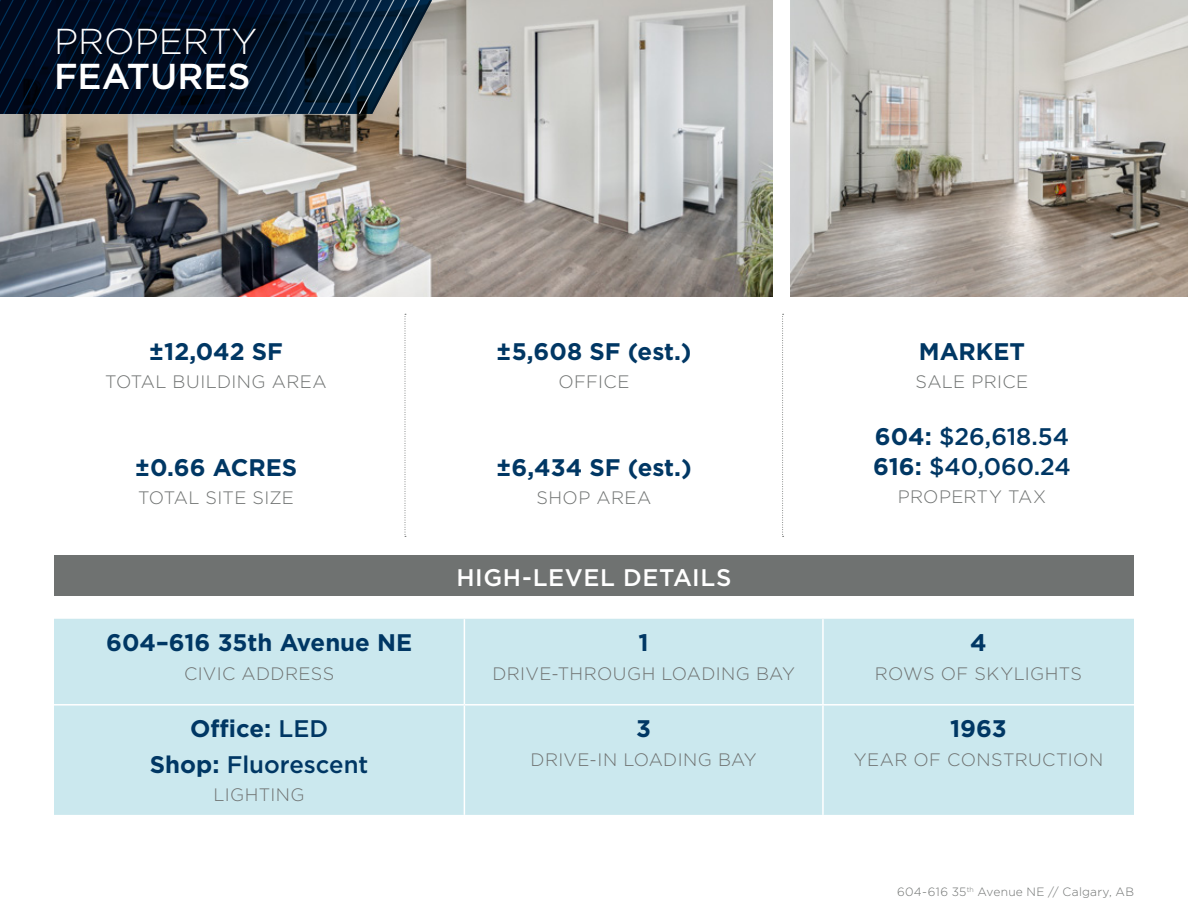
<style>
.page{position:relative;width:1188px;height:918px;background:#fff}
.page>*{position:absolute;margin:0;border:0;box-sizing:border-box;transform-origin:0 0}
.t1{font:300 36px "Gotham";color:#fff}
.t2{font:500 36px "Gotham";color:#fff}
.t3{font:700 24px "Gotham";color:#003764}
.t4{font:500 24px/35.5px "Gotham";color:#003764;text-align:center}
.t5{font:500 24px "Gotham";letter-spacing:.025em;color:#fff}
.t6{font:300 18px "Gotham";letter-spacing:.02em;color:#6f7271}
.t7{font:300 12px "Gotham";letter-spacing:.02em;color:#6f7271}
.s1{font-weight:700}
</style>
<div class="page">
<img style="left:0;top:0;width:773px;height:297px">
<img style="left:790px;top:0;width:398px;height:297px">
<div style="left:54px;top:556px;width:1080px;height:40px;background:#6f7271"></div>
<svg style="left:405px;top:314px;width:1px;height:223px"></svg>
<svg style="left:782px;top:314px;width:2px;height:223px"></svg>
<div style="left:54px;top:619px;width:1080px;height:196px;background:#cbe8ee"></div>
<hr style="left:464px;top:706px;width:1px;height:109px;background:#fff">
<hr style="left:822px;top:706px;width:2px;height:109px;background:#fff">
<hr style="left:464px;top:619px;width:1px;height:85px;background:#fff">
<hr style="left:822px;top:619px;width:2px;height:85px;background:#fff">
<hr style="left:54px;top:704px;width:410px;height:2px;background:#fff">
<hr style="left:464px;top:704px;width:359px;height:2px;background:#fff">
<hr style="left:823px;top:704px;width:311px;height:2px;background:#fff">
<svg style="left:0;top:0;width:441px;height:114px;background:#142336"></svg>
<h1 class="t1" style="left:54px;top:19px;width:205px">PROPERTY</h1>
<h1 class="t2" style="left:54px;top:53px;width:198px">FEATURES</h1>
<h2 class="t3" style="left:149px;top:335px;width:136px">±12,042 SF</h2>
<p class="t6" style="left:105px;top:370px;width:223px">TOTAL BUILDING AREA</p>
<h2 class="t3" style="left:135px;top:451px;width:164px">±0.66 ACRES</h2>
<p class="t6" style="left:138px;top:486px;width:157px">TOTAL SITE SIZE</p>
<h2 class="t3" style="left:106px;top:627px;width:308px">604–616 35th Avenue NE</h2>
<p class="t6" style="left:184px;top:662px;width:152px">CIVIC ADDRESS</p>
<h2 class="t4" style="left:150px;top:711px;width:220px"><span class="s1">Office:</span> LED<br><span class="s1">Shop:</span> Fluorescent</h2>
<p class="t6" style="left:214px;top:784px;width:93px">LIGHTING</p>
<h2 class="t3" style="left:496px;top:335px;width:197px">±5,608 SF (est.)</h2>
<p class="t6" style="left:559px;top:370px;width:72px">OFFICE</p>
<h2 class="t3" style="left:496px;top:451px;width:197px">±6,434 SF (est.)</h2>
<p class="t6" style="left:537px;top:486px;width:116px">SHOP AREA</p>
<h2 class="t5" style="left:456px;top:561px;width:277px">HIGH-LEVEL DETAILS</h2>
<h2 class="t3" style="left:639px;top:627px;width:12px">1</h2>
<p class="t6" style="left:492px;top:662px;width:304px">DRIVE-THROUGH LOADING BAY</p>
<h2 class="t3" style="left:636px;top:713px;width:16px">3</h2>
<p class="t6" style="left:531px;top:748px;width:228px">DRIVE-IN LOADING BAY</p>
<h2 class="t3" style="left:919px;top:335px;width:108px">MARKET</h2>
<p class="t6" style="left:916px;top:370px;width:114px">SALE PRICE</p>
<h2 class="t4" style="left:873px;top:421px;width:199px;line-height:30.8px;text-align:left"><span class="s1">604:</span> $26,618.54<br><span class="s1">616:</span> $40,060.24</h2>
<p class="t6" style="left:898px;top:485px;width:150px">PROPERTY TAX</p>
<h2 class="t3" style="left:970px;top:627px;width:18px">4</h2>
<p class="t6" style="left:875px;top:662px;width:209px">ROWS OF SKYLIGHTS</p>
<h2 class="t3" style="left:950px;top:713px;width:58px">1963</h2>
<p class="t6" style="left:854px;top:748px;width:251px">YEAR OF CONSTRUCTION</p>
<p class="t7" style="left:897px;top:884px;width:238px">604-616 35<sup>th</sup> Avenue NE // Calgary, AB</p>
</div>
